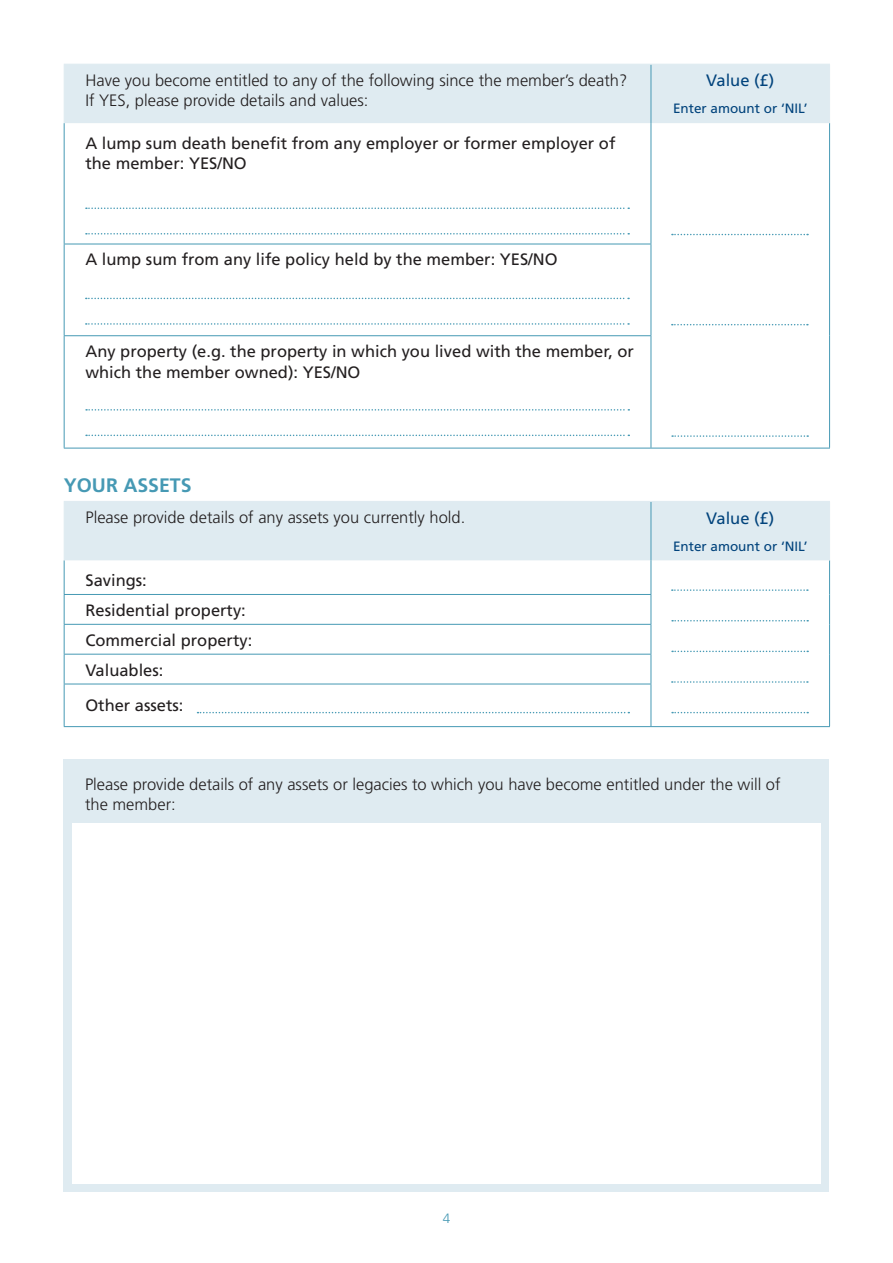
<style>
.page{position:relative;width:893px;height:1263px;background:#fff}
.page>*{position:absolute;margin:0;border:0;box-sizing:border-box;transform-origin:0 0}
.t1{font:700 19.5px "Frutiger";color:#4699b4}
.t2{font:16.5px/20.7px "Frutiger";color:#231f20}
.t3{font:300 16.5px/20.7px "Frutiger";color:#231f20}
.t4{font:16.5px "Frutiger";color:#01437c}
.t5{font:13.5px "Frutiger";color:#01437c}
.first_para{font:300 13.5px "Frutiger";color:#4699b4}
</style>
<div class="page">
<div style="left:64px;top:759px;width:765px;height:433px;background:#dfebf1"></div>
<svg style="left:672px;top:589px;width:136px;height:2px"></svg>
<svg style="left:672px;top:712px;width:136px;height:1px"></svg>
<svg style="left:672px;top:620px;width:136px;height:1px"></svg>
<svg style="left:672px;top:651px;width:136px;height:1px"></svg>
<svg style="left:672px;top:681px;width:136px;height:2px"></svg>
<svg style="left:197px;top:712px;width:432px;height:1px"></svg>
<div style="left:72px;top:823px;width:749px;height:361px;background:#fff"></div>
<div style="left:65px;top:65px;width:764px;height:58px;background:#dfebf1"></div>
<hr style="left:651px;top:65px;width:1px;height:58px;background:#4699b4">
<hr style="left:64px;top:123px;width:1px;height:121px;background:#4699b4">
<hr style="left:651px;top:123px;width:1px;height:121px;background:#4699b4">
<hr style="left:829px;top:123px;width:1px;height:121px;background:#4699b4">
<hr style="left:64px;top:244px;width:587px;height:1px;background:#4699b4">
<hr style="left:64px;top:244px;width:1px;height:91px;background:#4699b4">
<hr style="left:651px;top:244px;width:1px;height:91px;background:#4699b4">
<hr style="left:829px;top:244px;width:1px;height:92px;background:#4699b4">
<hr style="left:64px;top:335px;width:587px;height:1px;background:#4699b4">
<hr style="left:64px;top:336px;width:1px;height:112px;background:#4699b4">
<hr style="left:651px;top:336px;width:1px;height:112px;background:#4699b4">
<hr style="left:829px;top:336px;width:1px;height:112px;background:#4699b4">
<hr style="left:64px;top:448px;width:587px;height:1px;background:#4699b4">
<hr style="left:651px;top:448px;width:179px;height:1px;background:#4699b4">
<hr style="left:64px;top:64px;width:587px;height:1px;background:#dfebf1">
<hr style="left:64px;top:65px;width:1px;height:58px;background:#dfebf1">
<hr style="left:651px;top:64px;width:179px;height:1px;background:#dfebf1">
<hr style="left:829px;top:65px;width:1px;height:58px;background:#dfebf1">
<svg style="left:86px;top:435px;width:543px;height:1px"></svg>
<svg style="left:86px;top:409px;width:543px;height:2px"></svg>
<svg style="left:672px;top:435px;width:136px;height:2px"></svg>
<svg style="left:86px;top:323px;width:543px;height:2px"></svg>
<svg style="left:86px;top:298px;width:543px;height:1px"></svg>
<svg style="left:672px;top:324px;width:136px;height:1px"></svg>
<svg style="left:86px;top:233px;width:543px;height:2px"></svg>
<svg style="left:86px;top:207px;width:543px;height:2px"></svg>
<svg style="left:672px;top:234px;width:136px;height:1px"></svg>
<div style="left:65px;top:502px;width:764px;height:58px;background:#dfebf1"></div>
<hr style="left:651px;top:502px;width:1px;height:58px;background:#4699b4">
<hr style="left:64px;top:560px;width:1px;height:34px;background:#4699b4">
<hr style="left:651px;top:560px;width:1px;height:34px;background:#4699b4">
<hr style="left:829px;top:560px;width:1px;height:34px;background:#4699b4">
<hr style="left:64px;top:594px;width:587px;height:1px;background:#4699b4">
<hr style="left:829px;top:594px;width:1px;height:30px;background:#4699b4">
<hr style="left:64px;top:624px;width:587px;height:1px;background:#4699b4">
<svg style="left:64px;top:595px;width:1px;height:59px"></svg>
<svg style="left:651px;top:595px;width:1px;height:59px"></svg>
<hr style="left:829px;top:624px;width:1px;height:30px;background:#4699b4">
<hr style="left:64px;top:654px;width:587px;height:1px;background:#4699b4">
<hr style="left:64px;top:654px;width:1px;height:30px;background:#4699b4">
<hr style="left:651px;top:654px;width:1px;height:30px;background:#4699b4">
<hr style="left:829px;top:654px;width:1px;height:30px;background:#4699b4">
<hr style="left:64px;top:684px;width:587px;height:1px;background:#4699b4">
<hr style="left:64px;top:684px;width:1px;height:42px;background:#4699b4">
<hr style="left:651px;top:684px;width:1px;height:42px;background:#4699b4">
<hr style="left:829px;top:684px;width:1px;height:42px;background:#4699b4">
<hr style="left:64px;top:726px;width:587px;height:1px;background:#4699b4">
<hr style="left:651px;top:726px;width:179px;height:1px;background:#4699b4">
<hr style="left:64px;top:501px;width:587px;height:1px;background:#dfebf1">
<hr style="left:64px;top:502px;width:1px;height:58px;background:#dfebf1">
<hr style="left:651px;top:501px;width:179px;height:1px;background:#dfebf1">
<hr style="left:829px;top:502px;width:1px;height:58px;background:#dfebf1">
<p class="t3" style="left:85px;top:70px;width:543px">Have you become entitled to any of the following since the member’s death?<br>If YES, please provide details and values:</p>
<p class="t4" style="left:706px;top:70px;width:69px">Value (£)</p>
<p class="t5" style="left:673px;top:101px;width:136px">Enter amount or ‘NIL’</p>
<p class="t2" style="left:85px;top:132px;width:531px">A lump sum death benefit from any employer or former employer of the member: YES/NO</p>
<p class="t2" style="left:85px;top:249px;width:474px">A lump sum from any life policy held by the member: YES/NO</p>
<p class="t2" style="left:85px;top:341px;width:550px">Any property (e.g. the property in which you lived with the member, or which the member owned): YES/NO</p>
<p class="t1" style="left:64px;top:474px;width:129px">YOUR ASSETS</p>
<p class="t3" style="left:85px;top:507px;width:381px">Please provide details of any assets you currently hold.</p>
<p class="t4" style="left:706px;top:509px;width:69px">Value (£)</p>
<p class="t5" style="left:673px;top:538px;width:136px">Enter amount or ‘NIL’</p>
<p class="t2" style="left:85px;top:570px;width:63px">Savings:</p>
<p class="t2" style="left:85px;top:600px;width:162px">Residential property:</p>
<p class="t2" style="left:85px;top:629px;width:168px">Commercial property:</p>
<p class="t2" style="left:85px;top:659px;width:80px">Valuables:</p>
<p class="t2" style="left:85px;top:695px;width:100px">Other assets:</p>
<p class="t3" style="left:85px;top:774px;width:697px">Please provide details of any assets or legacies to which you have become entitled under the will of the member:</p>
<p class="first_para" style="left:443px;top:1211px;width:9px">4</p>
</div>
